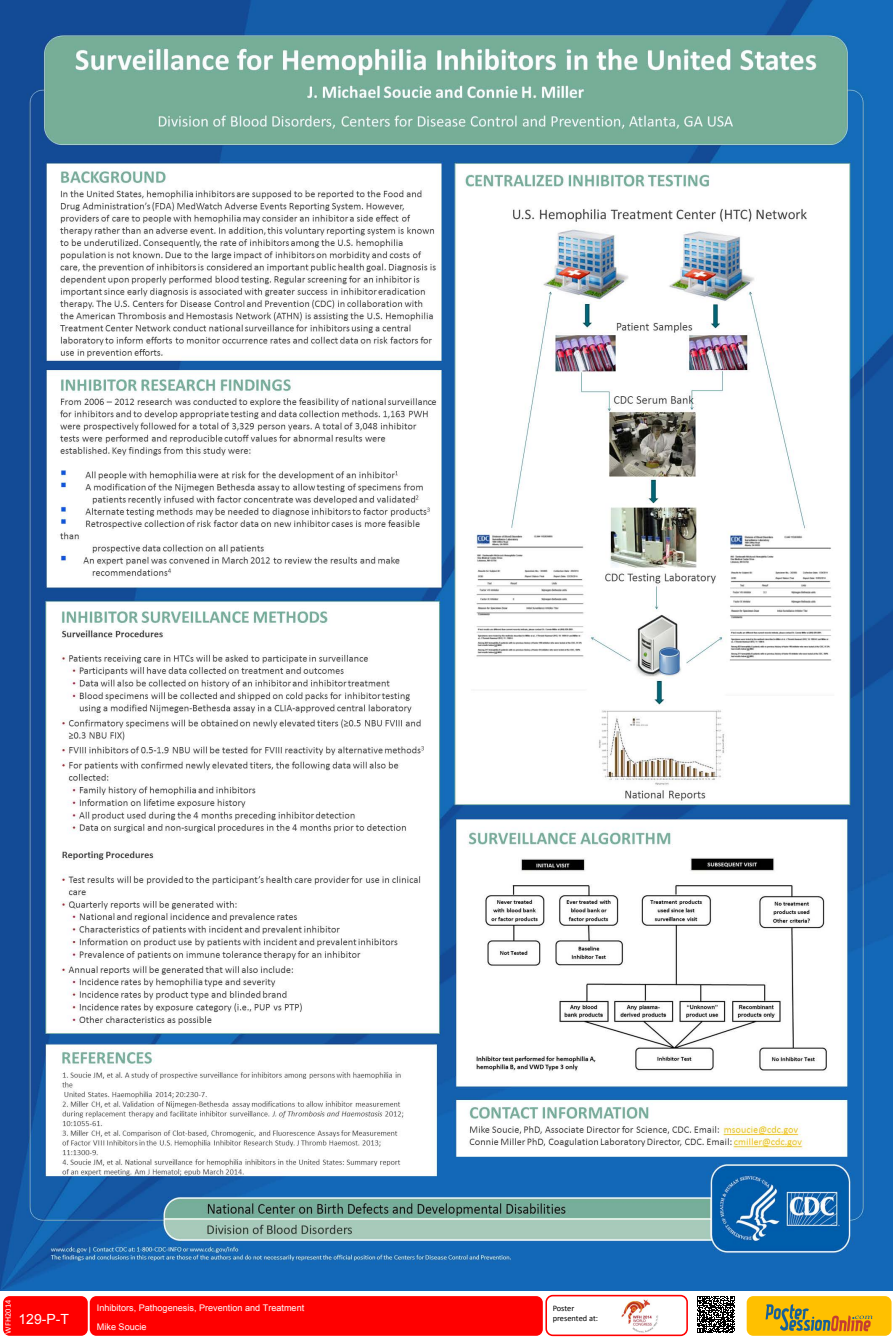
<style>
.page{position:relative;width:893px;height:1340px;background:#fff}
.page>*{position:absolute;margin:0;border:0;box-sizing:border-box;transform-origin:0 0}
.t1{font:14px "Arial";color:#fff}
.t2{font:9.1px "Arial";color:#fff}
.t3{font:8.4px "Calibri";letter-spacing:-.005em;color:#000}
.t4{font:8.4px "Calibri";color:#fff}
</style>
<div class="page">
<svg style="left:1px;top:1290px;width:892px;height:47px"></svg>
<img style="left:622px;top:1297px;width:41px;height:39px">
<div style="left:3px;top:1296px;width:85px;height:39px;background:#f00;border-radius:7px"></div>
<div style="left:747px;top:1296px;width:144px;height:39px;background:#ffc000;border-radius:7px"></div>
<svg style="left:766px;top:1304px;width:107px;height:27px"></svg>
<div style="left:90px;top:1296px;width:453px;height:39px;background:#f00;border-radius:7px"></div>
<div style="left:545px;top:1294px;width:143px;height:41px;border:2px solid #f00;border-radius:7px"></div>
<svg style="left:697px;top:1295px;width:38px;height:37px"></svg>
<img style="left:0;top:0;width:893px;height:1290px">
<p class="t4" style="left:3px;top:1333px;width:35px;rotate:-90deg">WFH2014</p>
<p class="t3" style="left:553px;top:1302px;width:23px">Poster</p>
<p class="t2" style="left:97px;top:1301px;width:209px">Inhibitors, Pathogenesis, Prevention and Treatment</p>
<h1 class="t1" style="left:18px;top:1309px;width:52px">129-P-T</h1>
<p class="t3" style="left:553px;top:1312px;width:47px">presented at:</p>
<p class="t2" style="left:97px;top:1320px;width:51px">Mike Soucie</p>
</div>
